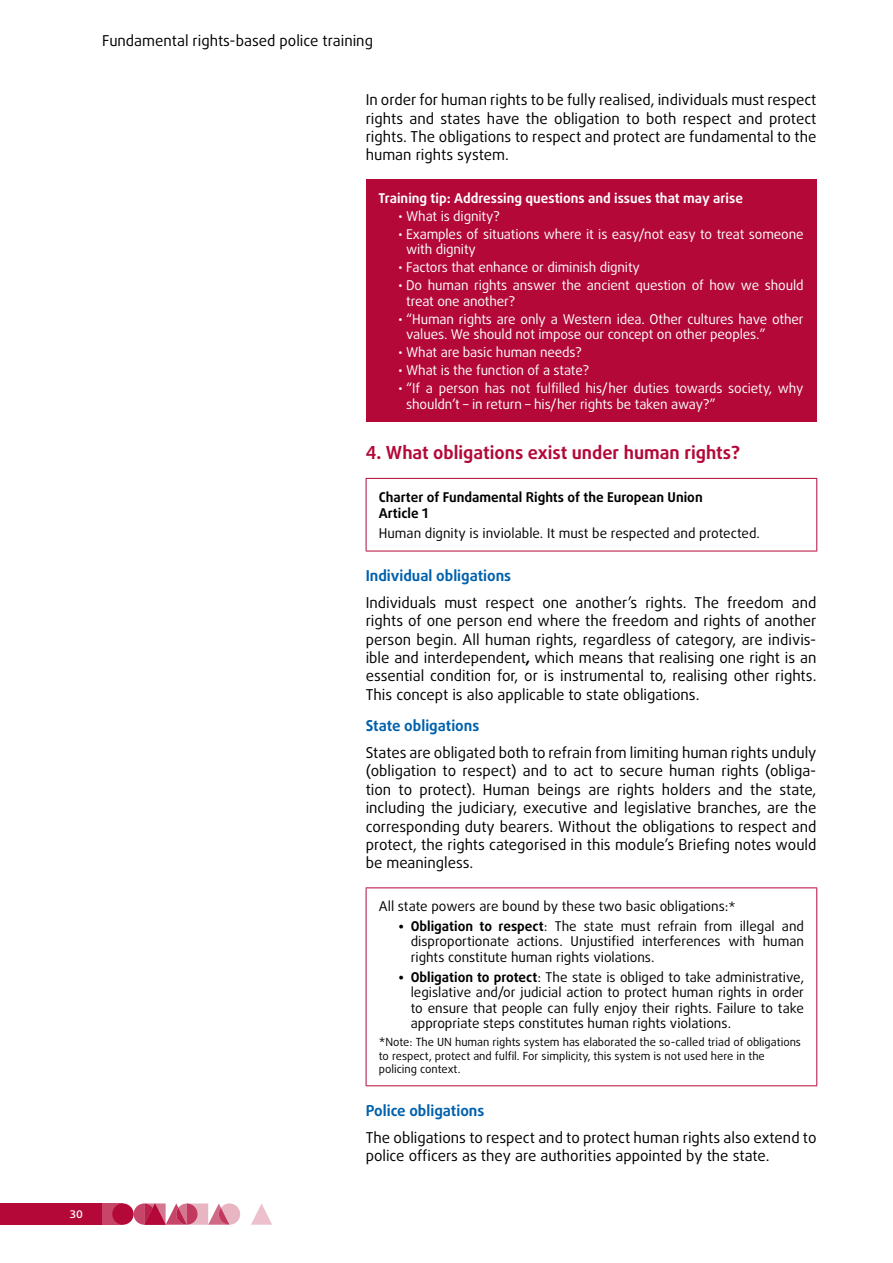
<style>
.page{position:relative;width:893px;height:1263px;background:#fff}
.page>*{position:absolute;margin:0;border:0;box-sizing:border-box;transform-origin:0 0}
.t1{font:700 18px "Daxline Pro";color:#b30838}
.t2{font:15px/18.5px "Daxline Pro";color:#000;text-align:justify}
.t3{font:700 15px "Daxline Pro";color:#0061ad}
.t4{font:13.5px/15.6px "Daxline Pro";color:#000;text-align:justify}
.t5{font:13.5px/15.8px "Daxline Pro";letter-spacing:-.01em;color:#fff}
.t6{font:700 13.5px "Daxline Pro";color:#fff}
.t7{font:700 13.5px/16.2px "Daxline Pro";color:#000}
.t8{font:11.25px/13.5px "Daxline Pro";color:#000}
.t9{font:500 10.5px "Daxline Pro";color:#fff;scale:1.1 1}
.s1{font-weight:700}
.s2{font-size:12px}
</style>
<div class="page">
<div style="left:366px;top:180px;width:450px;height:242px;background:#b30838"></div>
<hr style="left:366px;top:478px;width:451px;height:1px;background:#b30838">
<hr style="left:366px;top:479px;width:1px;height:72px;background:#b30838">
<hr style="left:816px;top:479px;width:1px;height:72px;background:#b30838">
<hr style="left:366px;top:551px;width:451px;height:1px;background:#b30838">
<hr style="left:366px;top:887px;width:451px;height:1px;background:#b30838">
<hr style="left:366px;top:888px;width:1px;height:197px;background:#b30838">
<hr style="left:816px;top:888px;width:1px;height:197px;background:#b30838">
<hr style="left:366px;top:1085px;width:451px;height:1px;background:#b30838">
<div style="left:0;top:1203px;width:102px;height:22px;background:#b30838"></div>
<div style="left:102px;top:1203px;width:21px;height:22px;background:#c64569"></div>
<div style="left:112px;top:1203px;width:22px;height:22px;background:#b30838;border-radius:50%"></div>
<svg style="left:134px;top:1203px;width:106px;height:22px"></svg>
<svg style="left:251px;top:1204px;width:21px;height:21px"></svg>
<p class="t9" style="left:70px;top:1207px;width:13px">30</p>
<p class="t2" style="left:102px;top:31px;width:272px">Fundamental rights-based police training</p>
<p class="t2" style="left:366px;top:91px;width:452px">In order for human rights to be fully realised, individuals must respect rights and states have the obligation to both respect and protect rights. The obligations to respect and protect are fundamental to the human rights system.</p>
<p class="t6" style="left:378px;top:189px;width:366px">Training tip: Addressing questions and issues that may arise</p>
<p class="t5" style="left:398px;top:208px;width:103px">• What is dignity?</p>
<p class="t5" style="left:406px;top:226px;width:399px;text-indent:-8px">• Examples of situations where it is easy/not easy to treat someone with dignity</p>
<p class="t5" style="left:398px;top:260px;width:244px">• Factors that enhance or diminish dignity</p>
<p class="t5" style="left:406px;top:277px;width:399px;text-indent:-8px">• Do human rights answer the ancient question of how we should treat one another?</p>
<p class="t5" style="left:406px;top:311px;width:399px;text-indent:-8px">• “Human rights are only a Western idea. Other cultures have other values. We should not impose our concept on other peoples.”</p>
<p class="t5" style="left:398px;top:345px;width:186px">• What are basic human needs?</p>
<p class="t5" style="left:398px;top:363px;width:193px">• What is the function of a state?</p>
<p class="t5" style="left:406px;top:380px;width:399px;text-indent:-8px">• “If a person has not fulfilled his/her duties towards society, why shouldn’t – in return – his/her rights be taken away?”</p>
<p class="t1" style="left:366px;top:440px;width:376px">4. What obligations exist under human rights?</p>
<p class="t7" style="left:379px;top:489px;width:325px">Charter of Fundamental Rights of the European Union<br>Article 1</p>
<p class="t4" style="left:379px;top:526px;width:383px">Human dignity is inviolable. It must be respected and protected.</p>
<p class="t3" style="left:366px;top:565px;width:147px">Individual obligations</p>
<p class="t2" style="left:366px;top:593px;width:452px">Individuals must respect one another’s rights. The freedom and rights of one person end where the freedom and rights of another person begin. All human rights, regardless of category, are indivis&shy;ible and interdependent<span class="s1">,</span> which means that realising one right is an essential condition for, or is instrumental to, realising other rights.<br>This concept is also applicable to state obligations.</p>
<p class="t3" style="left:366px;top:716px;width:115px">State obligations</p>
<p class="t2" style="left:366px;top:743px;width:452px">States are obligated both to refrain from limiting human rights unduly (obligation to respect) and to act to secure human rights (obliga&shy;tion to protect). Human beings are rights holders and the state, including the judiciary, executive and legislative branches, are the corresponding duty bearers. Without the obligations to respect and protect, the rights categorised in this module’s Briefing notes would be meaningless.</p>
<p class="t4" style="left:379px;top:898px;width:358px">All state powers are bound by these two basic obligations:<span class="s2">*</span></p>
<p class="t4" style="left:411px;top:918px;width:395px;text-indent:-12px"><span class="s1">• Obligation to respect</span>: The state must refrain from illegal and disproportionate actions. Unjustified interferences with human rights constitute human rights violations.</p>
<p class="t4" style="left:411px;top:969px;width:395px;text-indent:-12px"><span class="s1">• Obligation to protect</span>: The state is obliged to take administrative, legislative and/or judicial action to protect human rights in order to ensure that people can fully enjoy their rights. Failure to take appropriate steps constitutes human rights violations.</p>
<p class="t8" style="left:379px;top:1035px;width:424px">*Note: The UN human rights system has elaborated the so-called triad of obligations to respect, protect and fulfil. For simplicity, this system is not used here in the policing context.</p>
<p class="t3" style="left:366px;top:1100px;width:120px">Police obligations</p>
<p class="t2" style="left:366px;top:1128px;width:452px">The obligations to respect and to protect human rights also extend to police officers as they are authorities appointed by the state.</p>
</div>
